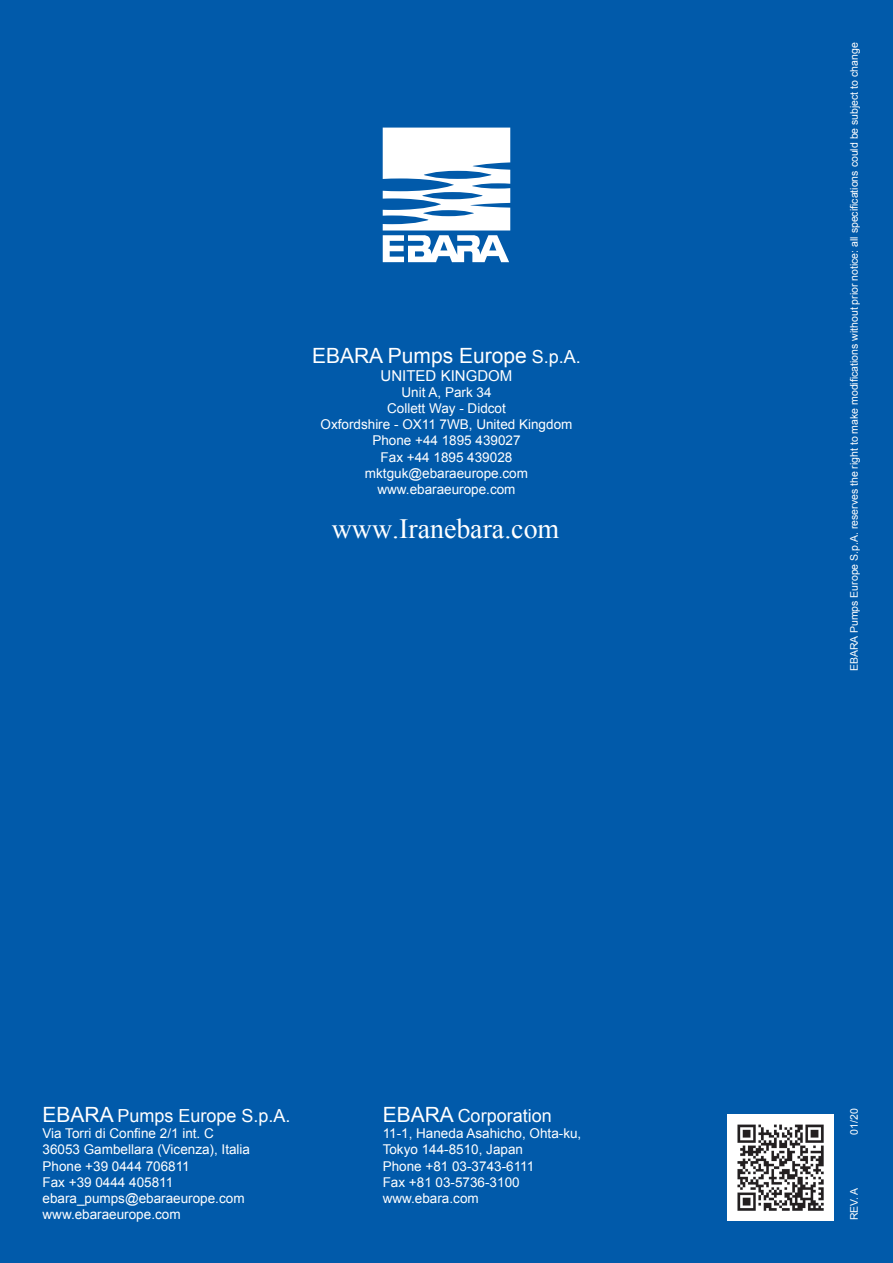
<style>
.page{position:relative;width:893px;height:1263px;background:#015aaa}
.page>*{position:absolute;margin:0;border:0;box-sizing:border-box;transform-origin:0 0}
.t1{font:27.9px "Times New Roman";color:#fff}
.t2{font:21px "Arial";color:#fff}
.t3{font:18px "Arial";color:#fff}
.t4{font:15px "Arial";color:#fff}
.t5{font:13.5px/16.2px "Arial";color:#fff}
.t6{font:10.5px "Arial";color:#fff}
.s1{font-size:18px}
.s2{font-size:21px}
</style>
<div class="page">
<img style="left:727px;top:1114px;width:106px;height:106px">
<svg style="left:383px;top:128px;width:127px;height:134px"></svg>
<h2 class="t2" style="left:312px;top:341px;width:270px">EBARA Pumps Europe <span class="s1">S.p.A.</span></h2>
<p class="t4" style="left:381px;top:365px;width:133px">UNITED KINGDOM</p>
<p class="t5" style="left:321px;top:384px;width:253px;text-align:center">Unit A, Park 34<br>Collett Way - Didcot<br>Oxfordshire - OX11 7WB, United Kingdom<br>Phone +44 1895 439027<br>Fax +44 1895 439028 mktguk@ebaraeurope.com www.ebaraeurope.com</p>
<h1 class="t1" style="left:332px;top:514px;width:229px">www.Iranebara.com</h1>
<h3 class="t3" style="left:43px;top:1104px;width:250px"><span class="s2">EBARA</span> Pumps Europe S.p.A.</h3>
<p class="t5" style="left:43px;top:1125px;width:209px">Via Torri di Confine 2/1 int. C<br>36053 Gambellara (Vicenza), Italia<br>Phone +39 0444 706811<br>Fax +39 0444 405811 ebara_pumps@ebaraeurope.com www.ebaraeurope.com</p>
<h3 class="t3" style="left:383px;top:1104px;width:170px"><span class="s2">EBARA</span> Corporation</h3>
<p class="t5" style="left:383px;top:1125px;width:200px">11-1, Haneda Asahicho, Ohta-ku,<br>Tokyo 144-8510, Japan<br>Phone +81 03-3743-6111<br>Fax +81 03-5736-3100 www.ebara.com</p>
<p class="t6" style="left:847px;top:671px;width:630px;rotate:-90deg">EBARA Pumps Europe S.p.A. reserves the right to make modifications without prior notice: all specifications could be subject to change</p>
<p class="t6" style="left:847px;top:1135px;width:28px;rotate:-90deg">01/20</p>
<p class="t6" style="left:847px;top:1220px;width:34px;rotate:-90deg">REV. A</p>
</div>
